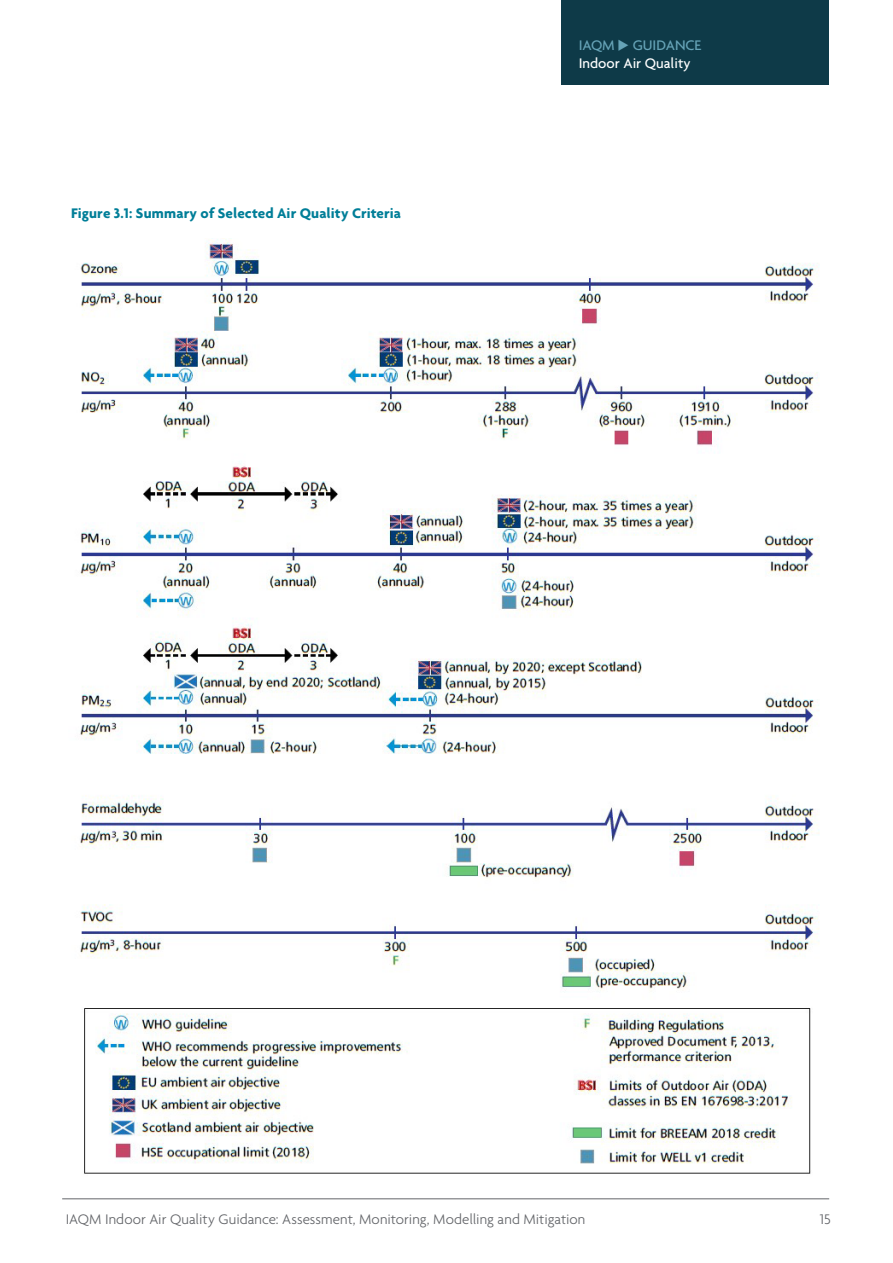
<style>
.page{position:relative;width:893px;height:1263px;background:#fff}
.page>*{position:absolute;margin:0;border:0;box-sizing:border-box;transform-origin:0 0}
.t1{font:300 15px "Agenda";color:#636569}
.Heading_03_Turq{font:700 15px "Agenda";letter-spacing:.005em;color:#007e98}
.t2{font:500 15px/18px "Agenda";color:#fff}
.s1{color:#66a3b7}
</style>
<div class="page">
<hr style="left:62px;top:1198px;width:767px;height:1px;background:#636569">
<div style="left:562px;top:0;width:267px;height:85px;background:#0e3a48"></div>
<img style="left:80px;top:238px;width:739px;height:936px">
<p class="Heading_03_Turq" style="left:71px;top:204px;width:332px">Figure 3.1: Summary of Selected Air Quality Criteria</p>
<p class="t2" style="left:579px;top:36px;width:124px"><span class="s1">IAQM</span> <span class="s1">◆ GUIDANCE<br></span>Indoor Air Quality</p>
<p class="t1" style="left:66px;top:1210px;width:521px">IAQM Indoor Air Quality Guidance: Assessment, Monitoring, Modelling and Mitigation</p>
<p class="t1" style="left:820px;top:1210px;width:13px">15</p>
</div>
